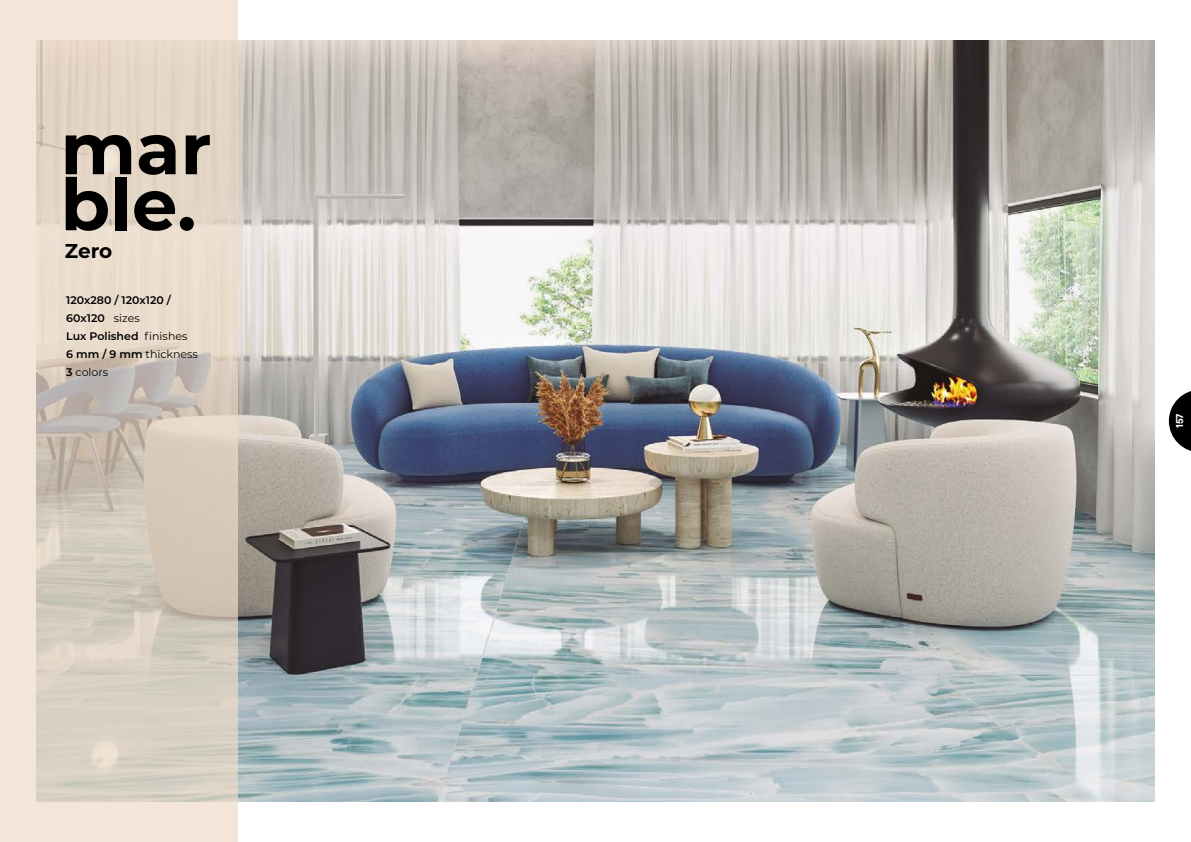
<style>
.page{position:relative;width:1191px;height:842px;background:#fff}
.page>*{position:absolute;margin:0;border:0;box-sizing:border-box;transform-origin:0 0}
.t1{font:700 72px/56px "Montserrat";color:#000}
.t2{font:700 20px "Montserrat";color:#000}
.t3{font:600 11px/18px "Montserrat";color:#000}
.t4{font:700 10px "TT Commons Pro";color:#fff}
.s1{font-weight:400}
</style>
<div class="page">
<svg style="left:1168px;top:391px;width:23px;height:60px"></svg>
<img style="left:238px;top:41px;width:917px;height:760px">
<svg style="left:0;top:0;width:238px;height:842px;background:#e0d4c6"></svg>
<h1 class="t1" style="left:61px;top:117px;width:152px">mar ble.</h1>
<h2 class="t2" style="left:65px;top:236px;width:49px">Zero</h2>
<p class="t3" style="left:66px;top:291px;width:133px">120x280 / 120x120 /<br>60x120 <span class="s1">sizes<br></span>Lux Polished <span class="s1">finishes<br></span>6 mm / 9 mm <span class="s1">thickness<br></span>3 <span class="s1">colors</span></p>
<p class="t4" style="left:1172px;top:428px;width:16px;rotate:-90deg">157</p>
</div>
